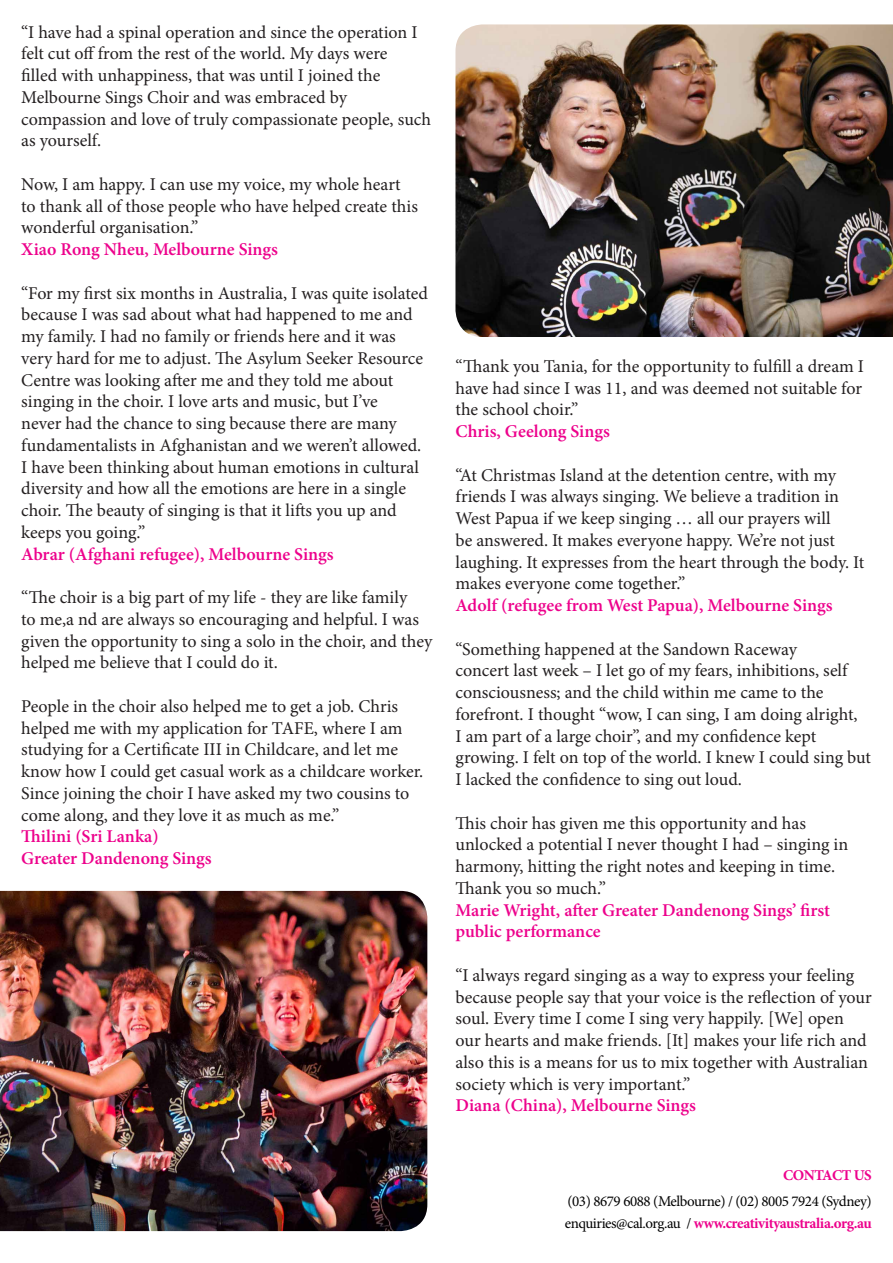
<style>
.page{position:relative;width:893px;height:1263px;background:#fff}
.page>*{position:absolute;margin:0;border:0;box-sizing:border-box;transform-origin:0 0}
.t1{font:18px/21.8px "Minion Pro";letter-spacing:-.005em;color:#231f20}
.t2{font:600 18px/21.8px "Minion Pro";color:#ed028c}
.t3{font:700 15px "Minion Pro";letter-spacing:-.03em;color:#ed028c}
.t4{font:15px "Minion Pro";letter-spacing:-.03em;color:#000}
.s1{font-weight:400;color:#000}
</style>
<div class="page">
<img style="left:455px;top:24px;width:438px;height:313px">
<img style="left:0;top:891px;width:427px;height:340px">
<p class="t1" style="left:21px;top:21px;width:398px">“I have had a spinal operation and since the operation I felt cut off from the rest of the world. My days were</p>
<p class="t1" style="left:21px;top:64px;width:361px">filled with unhappiness, that was until I joined the<br>Melbourne Sings Choir and was embraced by</p>
<p class="t1" style="left:21px;top:108px;width:411px">compassion and love of truly compassionate people, such as yourself.</p>
<p class="t1" style="left:21px;top:173px;width:398px">Now, I am happy. I can use my voice, my whole heart to thank all of those people who have helped create this wonderful organisation.”</p>
<p class="t2" style="left:21px;top:238px;width:258px">Xiao Rong Nheu, Melbourne Sings</p>
<p class="t1" style="left:21px;top:282px;width:408px">“For my first six months in Australia, I was quite isolated because I was sad about what had happened to me and my family. I had no family or friends here and it was very hard for me to adjust. The Asylum Seeker Resource Centre was looking after me and they told me about</p>
<p class="t1" style="left:21px;top:391px;width:402px">singing in the choir. I love arts and music, but I’ve never had the chance to sing because there are many fundamentalists in Afghanistan and we weren’t allowed.<br>I have been thinking about human emotions in cultural diversity and how all the emotions are here in a single</p>
<p class="t1" style="left:21px;top:499px;width:377px">choir. The beauty of singing is that it lifts you up and keeps you going.”</p>
<p class="t2" style="left:21px;top:543px;width:314px">Abrar (Afghani refugee), Melbourne Sings</p>
<p class="t1" style="left:21px;top:586px;width:413px">“The choir is a big part of my life - they are like family<br>to me,a nd are always so encouraging and helpful. I was given the opportunity to sing a solo in the choir, and they helped me believe that I could do it.</p>
<p class="t1" style="left:21px;top:695px;width:404px">People in the choir also helped me to get a job. Chris helped me with my application for TAFE, where I am studying for a Certificate III in Childcare, and let me know how I could get casual work as a childcare worker.<br>Since joining the choir I have asked my two cousins to come along, and they love it as much as me.”</p>
<p class="t2" style="left:21px;top:826px;width:192px">Thilini (Sri Lanka)<br>Greater Dandenong Sings</p>
<p class="t1" style="left:455px;top:355px;width:410px;text-align:justify">“Thank you Tania, for the opportunity to fulfill a dream I have had since I was 11, and was deemed not suitable for the school choir.”</p>
<p class="t2" style="left:455px;top:420px;width:156px">Chris, Geelong Sings</p>
<p class="t1" style="left:455px;top:464px;width:410px">“At Christmas Island at the detention centre, with my friends I was always singing. We believe a tradition in West Papua if we keep singing … all our prayers will<br>be answered. It makes everyone happy. We’re not just laughing. It expresses from the heart through the body. It makes everyone come together.”</p>
<p class="t2" style="left:455px;top:594px;width:379px">Adolf (refugee from West Papua), Melbourne Sings</p>
<p class="t1" style="left:455px;top:638px;width:417px">“Something happened at the Sandown Raceway<br>concert last week – I let go of my fears, inhibitions, self consciousness; and the child within me came to the forefront. I thought “wow, I can sing, I am doing alright,<br>I am part of a large choir”, and my confidence kept growing. I felt on top of the world. I knew I could sing but I lacked the confidence to sing out loud.</p>
<p class="t1" style="left:455px;top:812px;width:394px">This choir has given me this opportunity and has unlocked a potential I never thought I had – singing in harmony, hitting the right notes and keeping in time.<br>Thank you so much.”</p>
<p class="t2" style="left:455px;top:899px;width:376px">Marie Wright, after Greater Dandenong Sings’ first</p>
<p class="t2" style="left:455px;top:921px;width:147px">public performance</p>
<p class="t1" style="left:455px;top:964px;width:418px">“I always regard singing as a way to express your feeling because people say that your voice is the reflection of your soul. Every time I come I sing very happily. [We] open our hearts and make friends. [It] makes your life rich and also this is a means for us to mix together with Australian society which is very important.”</p>
<p class="t2" style="left:455px;top:1095px;width:242px">Diana (China), Melbourne Sings</p>
<p class="t3" style="left:783px;top:1164px;width:90px">CONTACT US</p>
<p class="t4" style="left:567px;top:1191px;width:306px">(03) 8679 6088 (Melbourne) / (02) 8005 7924 (Sydney)</p>
<p class="t3" style="left:565px;top:1213px;width:308px"><span class="s1">enquiries@cal.org.au /</span> www.creativityaustralia.org.au</p>
</div>
